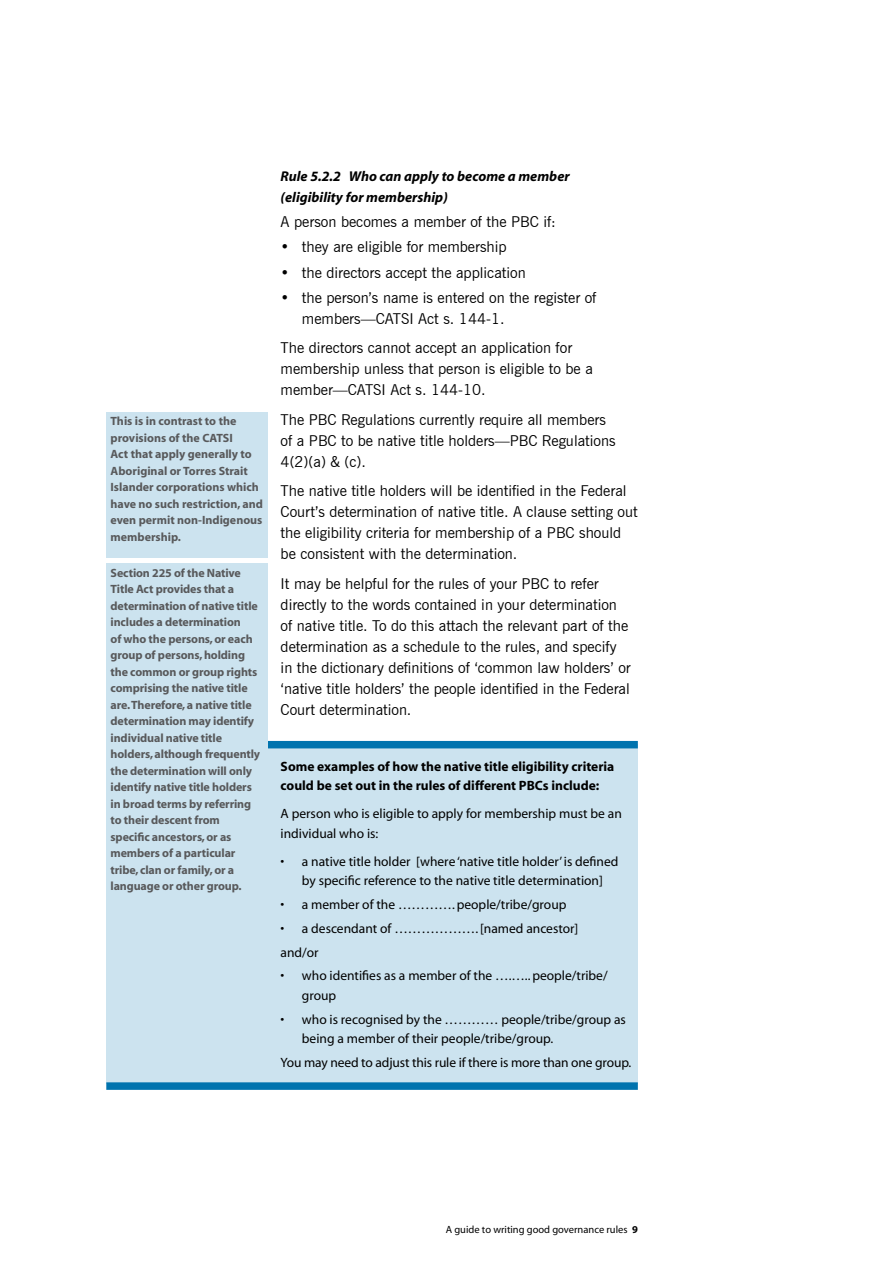
<style>
.page{position:relative;width:893px;height:1263px;background:#fff}
.page>*{position:absolute;margin:0;border:0;box-sizing:border-box;transform-origin:0 0}
.t1{font:15px/21px "News Gothic BT";color:#000}
.t2{font:italic 700 14.25px/21px "Myriad";color:#000}
.t3{font:13.5px/19.5px "Myriad";color:#000}
.t4{font:700 13.5px/19.5px "Myriad";color:#000}
.t5{font:700 12px/16.5px "Myriad";letter-spacing:-.01em;color:#58595b}
.t6{font:10.5px "Myriad";color:#000}
.s1{font-weight:700}
</style>
<div class="page">
<div style="left:106px;top:744px;width:532px;height:339px;background:#cce3ef"></div>
<div style="left:106px;top:1082px;width:532px;height:8px;background:#0073ae"></div>
<div style="left:106px;top:741px;width:532px;height:7px;background:#0073ae"></div>
<div style="left:106px;top:412px;width:162px;height:146px;background:#cce3ef"></div>
<div style="left:106px;top:563px;width:162px;height:343px;background:#cce3ef"></div>
<p class="t5" style="left:111px;top:413px;width:154px">This is in contrast to the provisions of the CATSI<br>Act that apply generally to<br>Aboriginal or Torres Strait<br>Islander corporations which have no such restriction, and even permit non-Indigenous membership.</p>
<p class="t5" style="left:111px;top:565px;width:151px">Section 225 of the Native<br>Title Act provides that a determination of native title includes a determination<br>of who the persons, or each group of persons, holding the common or group rights comprising the native title are. Therefore, a native title determination may identify individual native title holders, although frequently the determination will only identify native title holders in broad terms by referring to their descent from specific ancestors, or as members of a particular tribe, clan or family, or a language or other group.</p>
<p class="t2" style="left:281px;top:166px;width:291px">Rule 5.2.2 Who can apply to become a member (eligibility for membership)</p>
<p class="t1" style="left:281px;top:211px;width:277px">A person becomes a member of the PBC if:</p>
<p class="t1" style="left:281px;top:236px;width:227px">• they are eligible for membership</p>
<p class="t1" style="left:281px;top:262px;width:247px">• the directors accept the application</p>
<p class="t1" style="left:302px;top:287px;width:296px;text-indent:-21px">• the person’s name is entered on the register of members—CATSI Act s. 144-1.</p>
<p class="t1" style="left:281px;top:337px;width:314px">The directors cannot accept an application for membership unless that person is eligible to be a member—CATSI Act s. 144-10.</p>
<p class="t1" style="left:281px;top:409px;width:337px">The PBC Regulations currently require all members of a PBC to be native title holders—PBC Regulations<br>4(2)(a) &amp; (c).</p>
<p class="t1" style="left:281px;top:480px;width:359px">The native title holders will be identified in the Federal Court’s determination of native title. A clause setting out the eligibility criteria for membership of a PBC should be consistent with the determination.</p>
<p class="t1" style="left:281px;top:573px;width:352px">It may be helpful for the rules of your PBC to refer directly to the words contained in your determination of native title. To do this attach the relevant part of the determination as a schedule to the rules, and specify in the dictionary definitions of ‘common law holders’ or ‘native title holders’ the people identified in the Federal Court determination.</p>
<p class="t4" style="left:281px;top:757px;width:335px">Some examples of how the native title eligibility criteria could be set out in the rules of different PBCs include:</p>
<p class="t3" style="left:281px;top:805px;width:343px">A person who is eligible to apply for membership must be an individual who is:</p>
<p class="t3" style="left:281px;top:852px;width:339px;text-align:center">• a native title holder [where ‘native title holder’ is defined by specific reference to the native title determination]</p>
<p class="t3" style="left:281px;top:895px;width:287px">• a member of the ………….people/tribe/group</p>
<p class="t3" style="left:281px;top:917px;width:299px;line-height:23.7px">• a descendant of ……………….[named ancestor] and/or</p>
<p class="t3" style="left:302px;top:967px;width:307px;text-indent:-21px">• who identifies as a member of the ….…..people/tribe/ group</p>
<p class="t3" style="left:302px;top:1010px;width:326px;text-indent:-21px">• who is recognised by the ………… people/tribe/group as being a member of their people/tribe/group.</p>
<p class="t3" style="left:281px;top:1053px;width:352px">You may need to adjust this rule if there is more than one group.</p>
<p class="t6" style="left:446px;top:1224px;width:194px">A guide to writing good governance rules <span class="s1">9</span></p>
</div>
